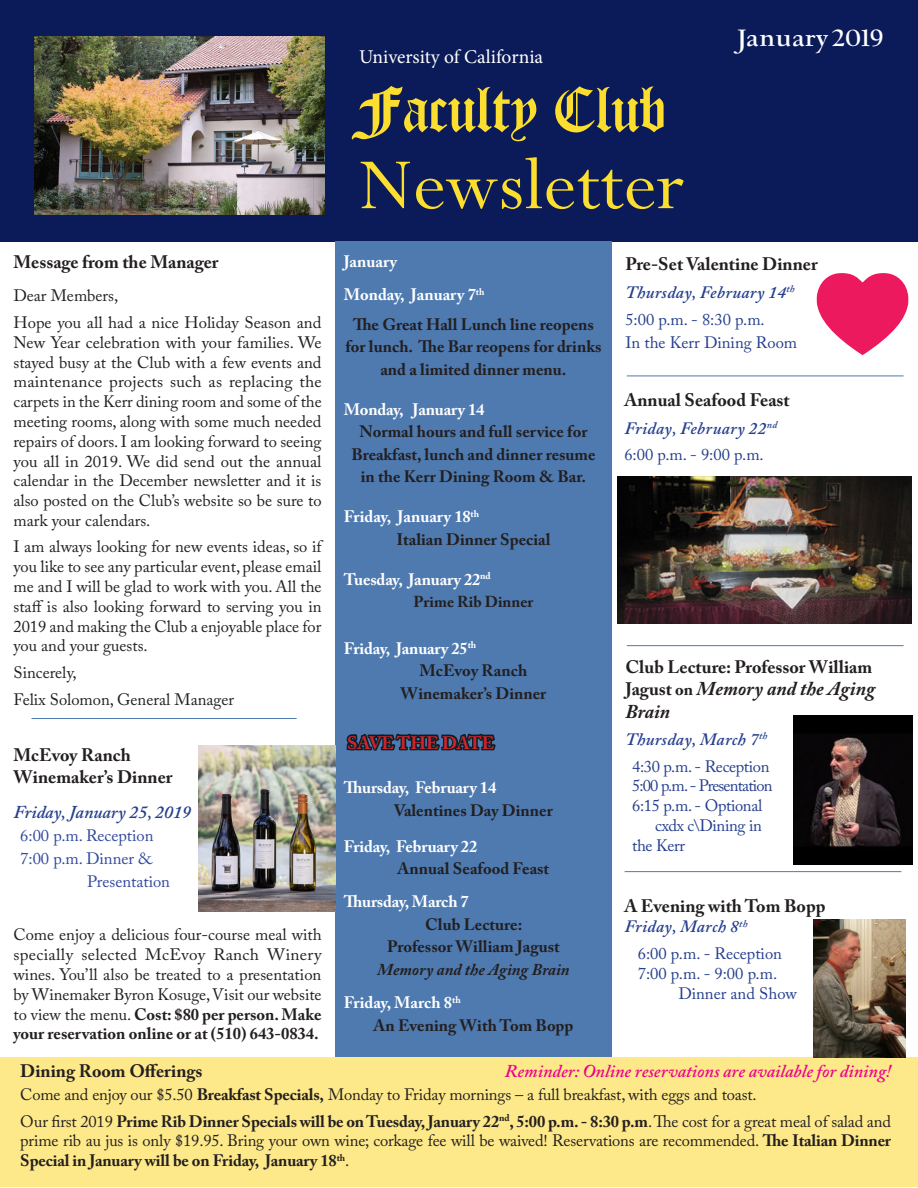
<style>
.page{position:relative;width:918px;height:1188px;background:#fff}
.page>*{position:absolute;margin:0;border:0;box-sizing:border-box;transform-origin:0 0}
.t1{font:81px "Perpetua";color:#fbde2e}
.t2{font:63px "Diploma";color:#fbde2e}
.t3{font:900 27px "UC Berkeley OS";color:#fff}
.t4{font:italic 700 19.5px/22.5px "Adobe Caslon Pro";color:#231f20}
.t5{font:19.5px "Minion Pro";color:#fff}
.t6{font:700 18px "Adobe Caslon Pro";color:#231f20}
.t7{font:italic 600 18px "Adobe Caslon Pro";color:#ed028c}
.t8{font:italic 600 18px "Adobe Caslon Pro";color:#253f8e}
.t9{font:700 18px "Adobe Caslon Pro";color:#d1232a}
.t10{font:italic 600 17.25px "Adobe Caslon Pro";letter-spacing:.02em;color:#253f8e}
.date{font:16.5px/19.8px "Adobe Caslon Pro";color:#231f20;text-align:justify}
.event_descript{font:700 16.5px/22.5px "Adobe Caslon Pro";color:#231f20;text-align:center}
.event_date{font:700 16.5px "Adobe Caslon Pro";letter-spacing:-.01em;color:#fff}
.t11{font:16.5px "Adobe Caslon Pro";letter-spacing:-.02em;color:#253f8e}
.t12{font:16.5px/19.8px "Adobe Caslon Pro";color:#253f8e}
.t13{font:16.5px "Adobe Caslon Pro";color:#31489e}
.t14{font:16.5px "Adobe Caslon Pro";letter-spacing:-.05em;color:#253f8e}
.event_descript-2{font:700 15.75px "Adobe Caslon Pro";color:#231f20}
.s1{font-weight:700}
.s2{font-style:italic}
.s3{font-style:normal;font-size:18px}
.s4{font-style:normal;font-size:16.5px}
</style>
<div class="page">
<div style="left:0;top:0;width:918px;height:241px;background:#0b1b59"></div>
<img style="left:35px;top:36px;width:289px;height:178px">
<div style="left:335px;top:241px;width:277px;height:827px;background:#4e7ab0"></div>
<hr style="left:627px;top:645px;width:277px;height:1px;background:#4e7ab0">
<svg style="left:346px;top:733px;width:150px;height:18px"></svg>
<hr style="left:32px;top:718px;width:265px;height:1px;background:#4e7ab0">
<img style="left:198px;top:745px;width:137px;height:167px">
<img style="left:618px;top:477px;width:293px;height:146px">
<svg style="left:816px;top:273px;width:93px;height:82px"></svg>
<hr style="left:627px;top:376px;width:277px;height:1px;background:#4e7ab0">
<div style="left:0;top:1057px;width:918px;height:130px;background:#fde989"></div>
<img style="left:794px;top:716px;width:119px;height:148px">
<img style="left:813px;top:920px;width:93px;height:137px">
<hr style="left:625px;top:871px;width:276px;height:1px;background:#4e7ab0">
<p class="t6" style="left:14px;top:251px;width:207px">Message from the Manager</p>
<p class="date" style="left:14px;top:286px;width:106px">Dear Members,</p>
<p class="date" style="left:14px;top:312px;width:310px">Hope you all had a nice Holiday Season and New Year celebration with your families. We stayed busy at the Club with a few events and maintenance projects such as replacing the carpets in the Kerr dining room and some of the meeting rooms, along with some much needed repairs of doors. I am looking forward to seeing you all in 2019. We did send out the annual calendar in the December newsletter and it is also posted on the Club’s website so be sure to mark your calendars.</p>
<p class="date" style="left:14px;top:537px;width:310px">I am always looking for new events ideas, so if you like to see any particular event, please email me and I will be glad to work with you. All the staff is also looking forward to serving you in 2019 and making the Club a enjoyable place for you and your guests.</p>
<p class="date" style="left:14px;top:662px;width:65px">Sincerely,</p>
<p class="date" style="left:14px;top:689px;width:222px">Felix Solomon, General Manager</p>
<p class="t6" style="left:14px;top:744px;width:119px">McEvoy Ranch</p>
<p class="t6" style="left:14px;top:766px;width:160px">Winemaker’s Dinner</p>
<p class="t8" style="left:14px;top:801px;width:179px">Friday, January 25, 2019</p>
<p class="t13" style="left:20px;top:826px;width:135px">6:00 p.m. Reception</p>
<p class="t13" style="left:20px;top:849px;width:133px">7:00 p.m. Dinner &amp;</p>
<p class="t13" style="left:87px;top:872px;width:84px">Presentation</p>
<p class="date" style="left:14px;top:925px;width:310px">Come enjoy a delicious four-course meal with specially selected McEvoy Ranch Winery wines. You’ll also be treated to a presentation by Winemaker Byron Kosuge, Visit our website to view the menu. <span class="s1">Cost: $80 per person. Make your reservation online or at (510) 643-0834.</span></p>
<p class="t5" style="left:359px;top:44px;width:186px">University of California</p>
<p class="t2" style="left:359px;top:71px;width:309px">Faculty Club</p>
<p class="t1" style="left:359px;top:134px;width:327px">Newsletter</p>
<p class="t3" style="left:738px;top:24px;width:148px">January 2019</p>
<p class="event_date" style="left:344px;top:252px;width:55px">January</p>
<p class="event_date" style="left:344px;top:285px;width:142px">Monday, January 7<sup>th</sup></p>
<p class="event_descript" style="left:345px;top:313px;width:257px">The Great Hall Lunch line reopens for lunch. The Bar reopens for drinks and a limited dinner menu.</p>
<p class="event_date" style="left:344px;top:399px;width:142px">Monday, January 14</p>
<p class="event_descript" style="left:351px;top:420px;width:246px">Normal hours and full service for<br>Breakfast, lunch and dinner resume in the Kerr Dining Room &amp; Bar.</p>
<p class="event_date" style="left:344px;top:507px;width:137px">Friday, January 18<sup>th</sup></p>
<p class="event_descript" style="left:396px;top:528px;width:156px">Italian Dinner Special</p>
<p class="event_date" style="left:344px;top:569px;width:148px">Tuesday, January 22<sup>nd</sup></p>
<p class="event_descript-2" style="left:414px;top:593px;width:121px">Prime Rib Dinner</p>
<p class="event_date" style="left:344px;top:639px;width:134px">Friday, January 25<sup>th</sup></p>
<p class="event_descript" style="left:401px;top:660px;width:147px">McEvoy Ranch<br>Winemaker’s Dinner</p>
<p class="t9" style="left:347px;top:732px;width:149px">SAVE THE DATE</p>
<p class="event_date" style="left:344px;top:778px;width:154px">Thursday, February 14</p>
<p class="event_descript" style="left:394px;top:799px;width:160px">Valentines Day Dinner</p>
<p class="event_date" style="left:344px;top:836px;width:135px">Friday, February 22</p>
<p class="event_descript" style="left:398px;top:857px;width:153px">Annual Seafood Feast</p>
<p class="event_date" style="left:344px;top:892px;width:127px">Thursday, March 7</p>
<p class="event_descript" style="left:377px;top:913px;width:194px">Club Lecture:<br>Professor William Jagust<br><span class="s2">Memory and the Aging Brain</span></p>
<p class="event_date" style="left:344px;top:993px;width:119px">Friday, March 8<sup>th</sup></p>
<p class="event_descript" style="left:373px;top:1014px;width:201px">An Evening With Tom Bopp</p>
<p class="t6" style="left:625px;top:253px;width:194px">Pre-Set Valentine Dinner</p>
<p class="t10" style="left:625px;top:282px;width:171px">Thursday, February 14<sup>th</sup></p>
<p class="t11" style="left:625px;top:309px;width:141px">5:00 p.m. - 8:30 p.m.</p>
<p class="t12" style="left:625px;top:332px;width:173px">In the Kerr Dining Room</p>
<p class="t6" style="left:624px;top:390px;width:167px">Annual Seafood Feast</p>
<p class="t10" style="left:624px;top:418px;width:154px">Friday, February 22<sup>nd</sup></p>
<p class="t11" style="left:624px;top:445px;width:141px">6:00 p.m. - 9:00 p.m.</p>
<p class="t6" style="left:625px;top:656px;width:249px">Club Lecture: Professor William</p>
<p class="t4" style="left:625px;top:677px;width:251px"><span class="s3">Jagust</span> <span class="s4">on</span> Memory and the Aging<br>Brain</p>
<p class="t10" style="left:625px;top:729px;width:144px">Thursday, March 7<sup>th</sup></p>
<p class="t11" style="left:632px;top:756px;width:139px">4:30 p.m. - Reception</p>
<p class="t14" style="left:632px;top:776px;width:142px">5:00 p.m. - Presentation</p>
<p class="t11" style="left:632px;top:796px;width:132px">6:15 p.m. - Optional</p>
<p class="t11" style="left:655px;top:816px;width:108px">cxdx c\Dining in</p>
<p class="t11" style="left:632px;top:835px;width:55px">the Kerr</p>
<p class="t6" style="left:624px;top:895px;width:203px">A Evening with Tom Bopp</p>
<p class="t10" style="left:624px;top:916px;width:125px">Friday, March 8<sup>th</sup></p>
<p class="t12" style="left:638px;top:943px;width:146px">6:00 p.m. - Reception</p>
<p class="t12" style="left:678px;top:963px;width:120px;text-indent:-41px">7:00 p.m. - 9:00 p.m.<br>Dinner and Show</p>
<p class="t6" style="left:20px;top:1060px;width:184px">Dining Room Offerings</p>
<p class="t7" style="left:505px;top:1060px;width:388px">Reminder: Online reservations are available for dining!</p>
<p class="date" style="left:20px;top:1085px;width:738px">Come and enjoy our $5.50 <span class="s1">Breakfast Specials,</span> Monday to Friday mornings – a full breakfast, with eggs and toast.</p>
<p class="date" style="left:20px;top:1111px;width:872px">Our first 2019 <span class="s1">Prime Rib Dinner Specials will be on Tuesday, January 22</span><sup>nd</sup><span class="s1">, 5:00 p.m. - 8:30 p.m</span>. The cost for a great meal of salad and prime rib au jus is only $19.95. Bring your own wine; corkage fee will be waived! Reservations are recommended. <span class="s1">The Italian Dinner Special in January will be on Friday, January 18</span><sup>th</sup>.</p>
</div>
